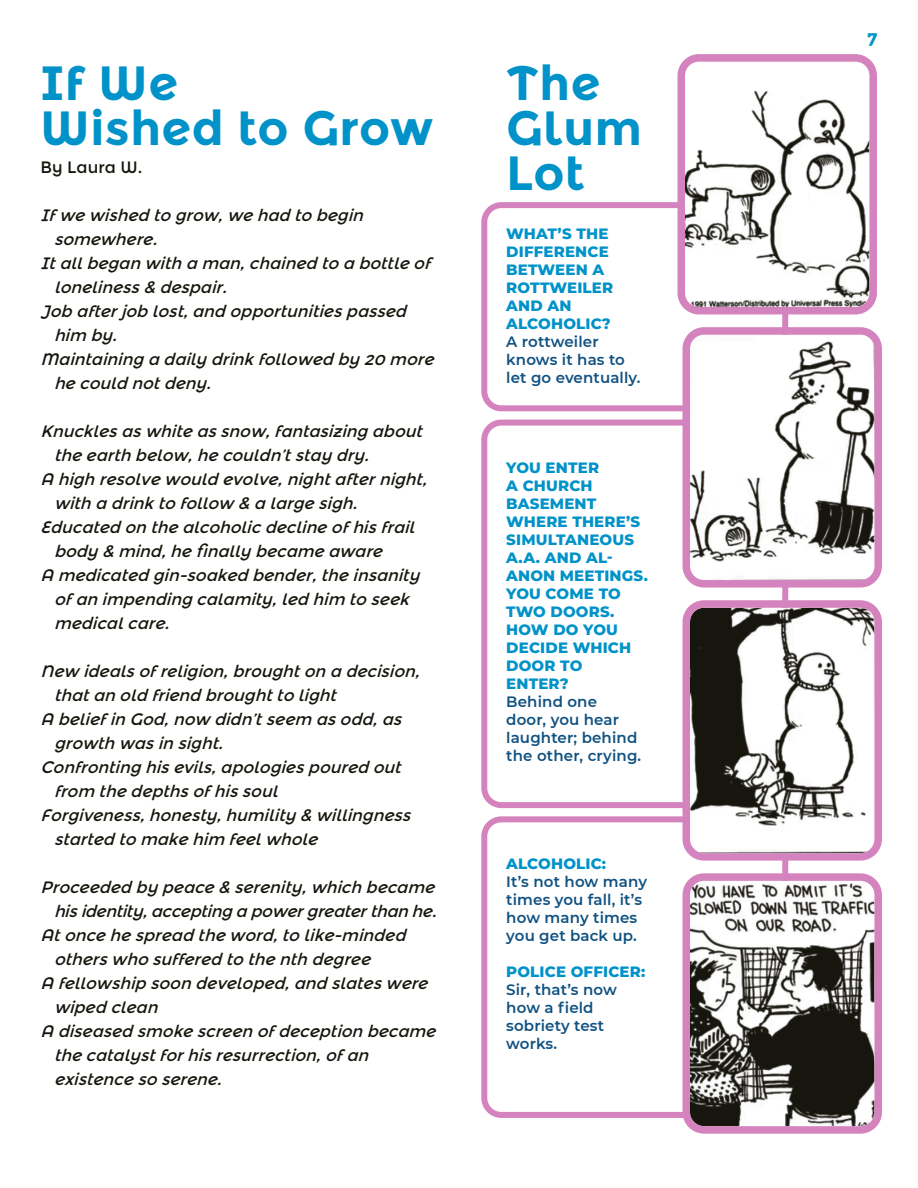
<style>
.page{position:relative;width:918px;height:1188px;background:#fff}
.page>*{position:absolute;margin:0;border:0;box-sizing:border-box;transform-origin:0 0}
.Headline{font:700 48px/45px "Montserrat Alternates";letter-spacing:.01em;color:#0092c8}
.t1{font:700 18px "Montserrat Alternates";color:#0092c8}
.Event_Text{font:italic 16.5px/24px "Montserrat Alternates";color:#16150d}
.Event_Text-2{font:16.5px "Montserrat Alternates";color:#16150d}
.Sub_header{font:600 15px/18px "Montserrat";letter-spacing:.01em;color:#0f5181}
.Sub_header-2{font:800 15px/18px "Montserrat";letter-spacing:.01em;color:#0092c8}
.s1{font-weight:800;color:#0092c8}
</style>
<div class="page">
<div style="left:481px;top:202px;width:307px;height:209px;border:6px solid #d583be;border-radius:17px"></div>
<div style="left:481px;top:816px;width:307px;height:302px;border:6px solid #d583be;border-radius:17px"></div>
<div style="left:481px;top:420px;width:307px;height:388px;border:6px solid #d583be;border-radius:17px"></div>
<img style="left:687px;top:63px;width:181px;height:242px">
<div style="left:678px;top:54px;width:199px;height:260px;border:8px solid #d583be;border-radius:18px"></div>
<img style="left:692px;top:336px;width:181px;height:243px">
<div style="left:683px;top:327px;width:199px;height:261px;border:8px solid #d583be;border-radius:18px"></div>
<img style="left:692px;top:609px;width:181px;height:243px">
<div style="left:683px;top:600px;width:199px;height:261px;border:8px solid #d583be;border-radius:18px"></div>
<img style="left:692px;top:882px;width:181px;height:243px">
<div style="left:683px;top:873px;width:199px;height:261px;border:8px solid #d583be;border-radius:18px"></div>
<p class="Headline" style="left:40px;top:61px;width:395px">If We<br>Wished to Grow</p>
<p class="Event_Text-2" style="left:40px;top:158px;width:103px">By Laura W.</p>
<p class="Event_Text" style="left:54px;top:204px;width:316px;text-indent:-14px">Ifwe wished to grow,we had to begin somewhere.</p>
<p class="Event_Text" style="left:54px;top:252px;width:383px;text-indent:-14px">Itallbegan with a man,chained to a bottle of loneliness&amp; despair.</p>
<p class="Event_Text" style="left:54px;top:300px;width:359px;text-indent:-14px">Job afterjob lost,and opportunitiespassed him by.</p>
<p class="Event_Text" style="left:54px;top:348px;width:386px;text-indent:-14px">Maintaining a daily drinkfollowed by 20 more he could notdeny.</p>
<p class="Event_Text" style="left:54px;top:420px;width:375px;text-indent:-14px">Knucklesaswhite assnow,fantasizing about the earth below,he couldn’tstay dry.</p>
<p class="Event_Text" style="left:54px;top:468px;width:379px;text-indent:-14px">A high resolve would evolve,nightafternight, with a drinkto follow &amp; a large sigh.</p>
<p class="Event_Text" style="left:54px;top:516px;width:367px;text-indent:-14px">Educated on the alcoholicdecline ofhisfrail body &amp; mind,he finally became aware</p>
<p class="Event_Text" style="left:54px;top:564px;width:372px;text-indent:-14px">A medicated gin-soaked bender,the insanity ofan impending calamity,led him to seek medicalcare.</p>
<p class="Event_Text" style="left:54px;top:660px;width:372px;text-indent:-14px">New idealsofreligion,broughton a decision, thatan old friend broughtto light</p>
<p class="Event_Text" style="left:54px;top:708px;width:354px;text-indent:-14px">A beliefin God,now didn’tseem asodd,as growth wasin sight.</p>
<p class="Event_Text" style="left:54px;top:756px;width:353px;text-indent:-14px">Confronting hisevils,apologiespoured out from the depthsofhissoul</p>
<p class="Event_Text" style="left:54px;top:804px;width:363px;text-indent:-14px">Forgiveness,honesty,humility &amp; willingness started to make him feelwhole</p>
<p class="Event_Text" style="left:40px;top:876px;width:403px;text-align:right">Proceeded by peace &amp; serenity,which became hisidentity,accepting a powergreaterthan he.</p>
<p class="Event_Text" style="left:54px;top:924px;width:358px;text-indent:-14px">Atonce he spread the word,to like-minded otherswho suffered to the nth degree</p>
<p class="Event_Text" style="left:54px;top:972px;width:380px;text-indent:-14px">A fellowship soon developed,and slateswere wiped clean</p>
<p class="Event_Text" style="left:54px;top:1020px;width:388px;text-indent:-14px">A diseased smoke screen ofdeception became the catalystforhisresurrection,ofan existence so serene.</p>
<p class="Headline" style="left:506px;top:61px;width:137px">The<br>Glum<br>Lot</p>
<p class="Sub_header-2" style="left:506px;top:224px;width:108px">WHAT’S THE<br>DIFFERENCE<br>BETWEEN A<br>ROTTWEILER<br>AND AN<br>ALCOHOLIC?</p>
<p class="Sub_header" style="left:506px;top:332px;width:136px">A rottweiler knows it has to let go eventually.</p>
<p class="Sub_header-2" style="left:506px;top:458px;width:143px">YOU ENTER<br>A CHURCH<br>BASEMENT<br>WHERE THERE’S<br>SIMULTANEOUS<br>A.A. AND AL-<br>ANON MEETINGS.<br>YOU COME TO<br>TWO DOORS.<br>HOW DO YOU<br>DECIDE WHICH<br>DOOR TO<br>ENTER?</p>
<p class="Sub_header" style="left:506px;top:692px;width:137px">Behind one<br>door, you hear laughter; behind the other, crying.</p>
<p class="Sub_header-2" style="left:506px;top:854px;width:101px">ALCOHOLIC:</p>
<p class="Sub_header" style="left:506px;top:872px;width:142px">It’s not how many times you fall, it’s how many times you get back up.</p>
<p class="Sub_header" style="left:506px;top:962px;width:141px"><span class="s1">POLICE OFFICER:<br></span>Sir, that’s now how a field sobriety test works.</p>
<p class="t1" style="left:867px;top:27px;width:12px">7</p>
</div>
